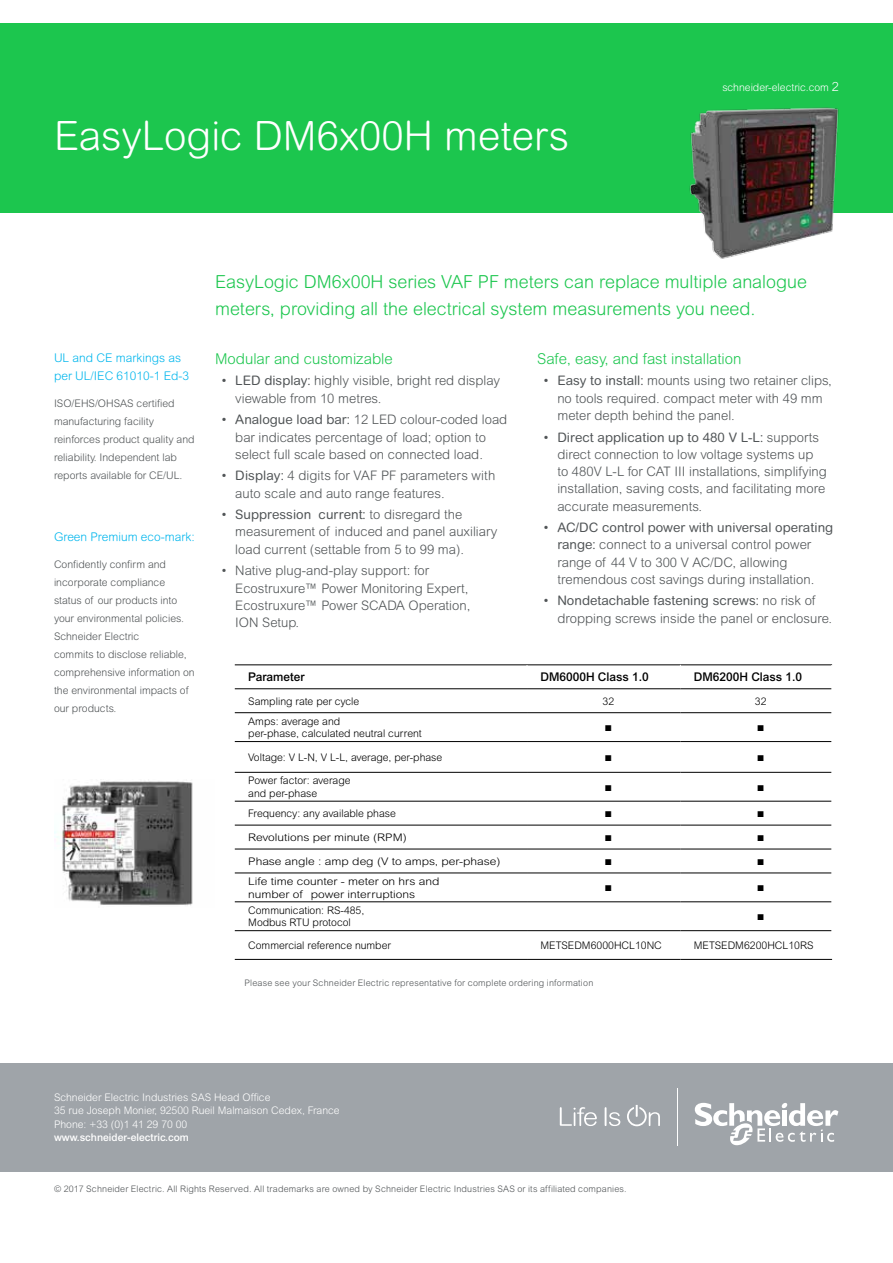
<style>
.page{position:relative;width:893px;height:1263px;background:#fff}
.page>*{position:absolute;margin:0;border:0;box-sizing:border-box;transform-origin:0 0}
.t1{font:300 40.5px "Arial Rounded MT Std";color:#fff}
.t2{font:300 18px/27px "Arial Rounded MT Std";color:#1cc64e}
.t3{font:300 15px "Arial Rounded MT Std";color:#1cc64e}
.t4{font:300 13.2px/17.2px "Arial Rounded MT Std";color:#505456}
.t5{font:300 12px/18px "Arial Rounded MT Std";color:#00b6ed}
.t6{font:500 12px "Arial MT Std";color:#000}
.t7{font:300 10.5px/18px "Arial Rounded MT Std";color:#505456}
.t8{font:300 10.5px/12.6px "Arial Rounded MT Std";color:#000}
.t9{font:300 10.5px/13.5px "Arial Rounded MT Std";color:#fff}
.t10{font:300 10.5px/12.6px "Arial Rounded MT Std";color:#000;scale:1.15 1}
.t11{font:300 10.5px "Arial MT Std";color:#000}
.t12{font:500 10.5px "Arial MT Std";color:#fff}
.t13{font:10.5px "Graph Schneider";color:#000}
.t14{font:300 9px "Arial Rounded MT Std";letter-spacing:.02em;color:#505456}
.t15{font:300 9px "Arial MT Std";letter-spacing:.02em;color:#505456}
.s1{font-size:12.75px}
.s2{font-weight:400}
</style>
<div class="page">
<div style="left:0;top:1063px;width:893px;height:108px;background:#9fa4a9"></div>
<svg style="left:560px;top:1107px;width:37px;height:19px"></svg>
<svg style="left:605px;top:1107px;width:15px;height:19px"></svg>
<svg style="left:627px;top:1105px;width:33px;height:21px"></svg>
<svg style="left:695px;top:1102px;width:143px;height:44px"></svg>
<hr style="left:677px;top:1088px;width:1px;height:58px;background:#fff">
<div style="left:0;top:24px;width:893px;height:189px;background:#1cc64e"></div>
<svg style="left:235px;top:689px;width:596px;height:270px"></svg>
<hr style="left:527px;top:742px;width:1px;height:30px;background:#fff">
<hr style="left:680px;top:742px;width:1px;height:30px;background:#fff">
<svg style="left:527px;top:773px;width:1px;height:186px"></svg>
<svg style="left:680px;top:773px;width:1px;height:186px"></svg>
<svg style="left:831px;top:772px;width:1px;height:187px"></svg>
<hr style="left:235px;top:665px;width:292px;height:1px;background:#000">
<hr style="left:527px;top:665px;width:153px;height:1px;background:#000">
<hr style="left:680px;top:665px;width:152px;height:1px;background:#000">
<svg style="left:527px;top:665px;width:1px;height:76px"></svg>
<svg style="left:680px;top:665px;width:1px;height:76px"></svg>
<hr style="left:235px;top:688px;width:292px;height:1px;background:#000">
<hr style="left:527px;top:688px;width:153px;height:1px;background:#000">
<hr style="left:680px;top:688px;width:151px;height:1px;background:#000">
<hr style="left:235px;top:712px;width:292px;height:1px;background:#000">
<hr style="left:527px;top:712px;width:153px;height:1px;background:#000">
<hr style="left:680px;top:712px;width:151px;height:1px;background:#000">
<hr style="left:235px;top:741px;width:292px;height:1px;background:#000">
<hr style="left:527px;top:741px;width:153px;height:1px;background:#000">
<hr style="left:680px;top:741px;width:151px;height:1px;background:#000">
<hr style="left:235px;top:772px;width:292px;height:1px;background:#000">
<hr style="left:527px;top:772px;width:153px;height:1px;background:#000">
<hr style="left:680px;top:772px;width:151px;height:1px;background:#000">
<hr style="left:235px;top:801px;width:292px;height:1px;background:#000">
<hr style="left:527px;top:801px;width:153px;height:1px;background:#000">
<hr style="left:680px;top:801px;width:151px;height:1px;background:#000">
<hr style="left:235px;top:825px;width:292px;height:1px;background:#000">
<hr style="left:527px;top:825px;width:153px;height:1px;background:#000">
<hr style="left:680px;top:825px;width:151px;height:1px;background:#000">
<hr style="left:235px;top:849px;width:292px;height:1px;background:#000">
<hr style="left:527px;top:849px;width:153px;height:1px;background:#000">
<hr style="left:680px;top:849px;width:151px;height:1px;background:#000">
<hr style="left:235px;top:873px;width:292px;height:1px;background:#000">
<hr style="left:527px;top:873px;width:153px;height:1px;background:#000">
<hr style="left:680px;top:873px;width:151px;height:1px;background:#000">
<hr style="left:235px;top:901px;width:292px;height:1px;background:#000">
<hr style="left:527px;top:901px;width:153px;height:1px;background:#000">
<hr style="left:680px;top:901px;width:151px;height:1px;background:#000">
<hr style="left:235px;top:930px;width:292px;height:1px;background:#000">
<hr style="left:527px;top:930px;width:153px;height:1px;background:#000">
<hr style="left:680px;top:930px;width:151px;height:1px;background:#000">
<hr style="left:235px;top:959px;width:292px;height:1px;background:#000">
<hr style="left:527px;top:959px;width:153px;height:1px;background:#000">
<hr style="left:680px;top:959px;width:152px;height:1px;background:#000">
<img style="left:689px;top:107px;width:150px;height:152px">
<img style="left:55px;top:781px;width:138px;height:125px">
<h1 class="t1" style="left:54px;top:112px;width:516px">EasyLogic DM6x00H meters</h1>
<p class="t9" style="left:722px;top:81px;width:118px">schneider-electric.com <span class="s1">2</span></p>
<p class="t5" style="left:54px;top:348px;width:137px">UL and CE markings as per UL/IEC 61010-1 Ed-3</p>
<p class="t7" style="left:54px;top:394px;width:142px">ISO/EHS/OHSAS certified manufacturing facility reinforces product quality and reliability. Independent lab reports available for CE/UL.</p>
<p class="t5" style="left:54px;top:527px;width:142px">Green Premium eco-mark:</p>
<p class="t7" style="left:54px;top:556px;width:142px">Confidently confirm and incorporate compliance status of our products into your environmental policies.<br>Schneider Electric<br>commits to disclose reliable, comprehensive information on the environmental impacts of our products.</p>
<h2 class="t2" style="left:215px;top:268px;width:593px">EasyLogic DM6x00H series VAF PF meters can replace multiple analogue meters, providing all the electrical system measurements you need.</h2>
<p class="t3" style="left:215px;top:350px;width:179px">Modular and customizable</p>
<p class="t4" style="left:235px;top:372px;width:266px;text-indent:-14px"><span class="s2">• LED display:</span> highly visible, bright red display viewable from 10 metres.</p>
<p class="t4" style="left:235px;top:411px;width:274px;text-indent:-14px"><span class="s2">• Analogue load bar:</span> 12 LED colour-coded load bar indicates percentage of load; option to select full scale based on connected load.</p>
<p class="t4" style="left:235px;top:467px;width:261px;text-indent:-14px"><span class="s2">• Display:</span> 4 digits for VAF PF parameters with auto scale and auto range features.</p>
<p class="t4" style="left:235px;top:506px;width:264px;text-indent:-14px"><span class="s2">• Suppression current:</span> to disregard the measurement of induced and panel auxiliary load current (settable from 5 to 99 ma).</p>
<p class="t4" style="left:235px;top:562px;width:237px;text-indent:-14px">• Native plug-and-play support: for<br>Ecostruxure™ Power Monitoring Expert,<br>Ecostruxure™ Power SCADA Operation,<br>ION Setup.</p>
<p class="t3" style="left:537px;top:350px;width:206px">Safe, easy, and fast installation</p>
<p class="t4" style="left:557px;top:372px;width:276px;text-indent:-14px"><span class="s2">• Easy to install:</span> mounts using two retainer clips, no tools required. compact meter with 49 mm meter depth behind the panel.</p>
<p class="t4" style="left:557px;top:428px;width:271px;text-indent:-14px"><span class="s2">• Direct application up to 480 V L-L:</span> supports direct connection to low voltage systems up to 480V L-L for CAT III installations, simplifying installation, saving costs, and facilitating more accurate measurements.</p>
<p class="t4" style="left:557px;top:519px;width:277px;text-indent:-14px"><span class="s2">• AC/DC control power with universal operating range:</span> connect to a universal control power range of 44 V to 300 V AC/DC, allowing tremendous cost savings during installation.</p>
<p class="t4" style="left:557px;top:592px;width:276px;text-indent:-14px"><span class="s2">• Nondetachable fastening screws:</span> no risk of dropping screws inside the panel or enclosure.</p>
<p class="t6" style="left:248px;top:670px;width:58px">Parameter</p>
<p class="t6" style="left:540px;top:670px;width:110px">DM6000H Class 1.0</p>
<p class="t6" style="left:694px;top:670px;width:110px">DM6200H Class 1.0</p>
<p class="t8" style="left:248px;top:695px;width:112px">Sampling rate per cycle</p>
<p class="t11" style="left:602px;top:695px;width:13px">32</p>
<p class="t11" style="left:755px;top:695px;width:13px">32</p>
<p class="t8" style="left:248px;top:715px;width:175px">Amps: average and<br>per-phase, calculated neutral current</p>
<p class="t13" style="left:605px;top:721px;width:9px">b</p>
<p class="t13" style="left:757px;top:721px;width:9px">b</p>
<p class="t8" style="left:248px;top:751px;width:196px">Voltage: V L-N, V L-L, average, per-phase</p>
<p class="t13" style="left:605px;top:750px;width:9px">b</p>
<p class="t13" style="left:757px;top:750px;width:9px">b</p>
<p class="t8" style="left:248px;top:774px;width:104px">Power factor: average and per-phase</p>
<p class="t13" style="left:605px;top:780px;width:9px">b</p>
<p class="t13" style="left:757px;top:780px;width:9px">b</p>
<p class="t8" style="left:248px;top:807px;width:149px">Frequency: any available phase</p>
<p class="t13" style="left:605px;top:807px;width:9px">b</p>
<p class="t13" style="left:757px;top:807px;width:9px">b</p>
<p class="t10" style="left:248px;top:831px;width:139px">Revolutions per minute (RPM)</p>
<p class="t13" style="left:605px;top:831px;width:9px">b</p>
<p class="t13" style="left:757px;top:831px;width:9px">b</p>
<p class="t10" style="left:248px;top:855px;width:221px">Phase angle : amp deg (V to amps, per-phase)</p>
<p class="t13" style="left:605px;top:854px;width:9px">b</p>
<p class="t13" style="left:757px;top:854px;width:9px">b</p>
<p class="t10" style="left:248px;top:875px;width:168px">Life time counter - meter on hrs and number of power interruptions</p>
<p class="t13" style="left:605px;top:881px;width:9px">b</p>
<p class="t13" style="left:757px;top:881px;width:9px">b</p>
<p class="t8" style="left:248px;top:904px;width:118px">Communication: RS-485,<br>Modbus RTU protocol</p>
<p class="t13" style="left:757px;top:910px;width:9px">b</p>
<p class="t8" style="left:248px;top:939px;width:144px">Commercial reference number</p>
<p class="t11" style="left:540px;top:939px;width:123px">METSEDM6000HCL10NC</p>
<p class="t11" style="left:694px;top:939px;width:121px">METSEDM6200HCL10RS</p>
<p class="t15" style="left:244px;top:978px;width:350px">Please see your Schneider Electric representative for complete ordering information</p>
<p class="t9" style="left:54px;top:1090px;width:287px">Schneider Electric Industries SAS Head Office<br>35 rue Joseph Monier, 92500 Rueil Malmaison Cedex, France<br>Phone: +33 (0)1 41 29 70 00</p>
<p class="t12" style="left:54px;top:1131px;width:136px">www.schneider-electric.com</p>
<p class="t14" style="left:54px;top:1183px;width:574px">© 2017 Schneider Electric. All Rights Reserved. All trademarks are owned by Schneider Electric Industries SAS or its affiliated companies.</p>
</div>
